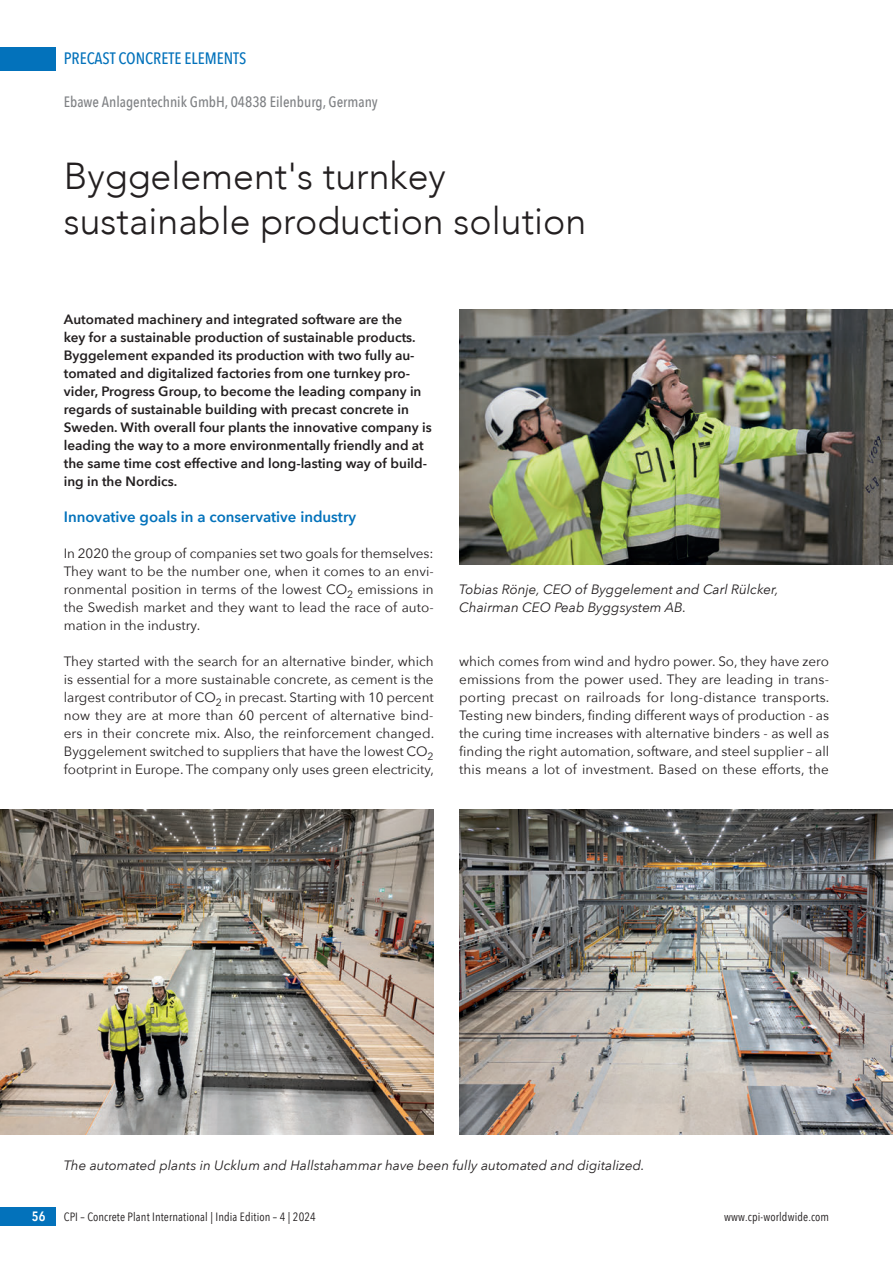
<style>
.page{position:relative;width:893px;height:1263px;background:#fff}
.page>*{position:absolute;margin:0;border:0;box-sizing:border-box;transform-origin:0 0}
.t1{font:300 37.5px/45px "Avenir";color:#231f20}
.t2{font:500 16.5px "Avenir Next Condensed";color:#0372bb}
.t3{font:500 15px "Avenir Next Condensed";color:#808285}
.t4{font:600 15px "Avenir Next";color:#0372bb}
.t5{font:13.5px/18px "Avenir Next";color:#231f20;text-align:justify}
.t6{font:600 13.5px/18px "Avenir Next";color:#231f20}
.t7{font:italic 13.5px/18px "Avenir Next";color:#231f20}
.t8{font:600 13.5px "Avenir Next Condensed";color:#fff}
.t9{font:12px "Avenir Next Condensed";letter-spacing:.01em;color:#231f20}
</style>
<div class="page">
<div style="left:0;top:47px;width:55px;height:23px;background:#0372bb"></div>
<div style="left:0;top:1208px;width:55px;height:18px;background:#0372bb"></div>
<img style="left:459px;top:309px;width:434px;height:256px">
<img style="left:0;top:809px;width:434px;height:325px">
<img style="left:459px;top:809px;width:434px;height:325px">
<p class="t2" style="left:64px;top:49px;width:184px">PRECAST CONCRETE ELEMENTS</p>
<p class="t3" style="left:64px;top:92px;width:316px">Ebawe Anlagentechnik GmbH, 04838 Eilenburg, Germany</p>
<h1 class="t1" style="left:64px;top:153px;width:524px">Byggelement's turnkey sustainable production solution</h1>
<p class="t6" style="left:64px;top:310px;width:369px">Automated machinery and integrated software are the<br>key for a sustainable production of sustainable products.<br>Byggelement expanded its production with two fully au&shy;tomated and digitalized factories from one turnkey pro&shy;vider, Progress Group, to become the leading company in regards of sustainable building with precast concrete in Sweden. With overall four plants the innovative company is leading the way to a more environmentally friendly and at the same time cost effective and long-lasting way of build&shy;ing in the Nordics.</p>
<p class="t4" style="left:64px;top:504px;width:294px">Innovative goals in a conservative industry</p>
<p class="t5" style="left:64px;top:544px;width:371px">In 2020 the group of companies set two goals for themselves:<br>They want to be the number one, when it comes to an envi&shy;ronmental position in terms of the lowest CO<sub>2</sub> emissions in the Swedish market and they want to lead the race of auto&shy;mation in the industry.</p>
<p class="t5" style="left:64px;top:652px;width:372px">They started with the search for an alternative binder, which is essential for a more sustainable concrete, as cement is the largest contributor of CO<sub>2</sub> in precast. Starting with 10 percent now they are at more than 60 percent of alternative bind&shy;ers in their concrete mix. Also, the reinforcement changed.<br>Byggelement switched to suppliers that have the lowest CO<sub>2 </sub>footprint in Europe. The company only uses green electricity,</p>
<p class="t5" style="left:459px;top:652px;width:372px">which comes from wind and hydro power. So, they have zero emissions from the power used. They are leading in trans&shy;porting precast on railroads for long-distance transports.<br>Testing new binders, finding different ways of production - as the curing time increases with alternative binders - as well as finding the right automation, software, and steel supplier – all this means a lot of investment. Based on these efforts, the</p>
<p class="t7" style="left:459px;top:580px;width:321px">Tobias Rönje, CEO of Byggelement and Carl Rülcker,<br>Chairman CEO Peab Byggsystem AB.</p>
<p class="t7" style="left:64px;top:1156px;width:582px">The automated plants in Ucklum and Hallstahammar have been fully automated and digitalized.</p>
<p class="t8" style="left:32px;top:1205px;width:15px">56</p>
<p class="t9" style="left:64px;top:1207px;width:254px">CPI – Concrete Plant International | India Edition – 4 | 2024</p>
<p class="t9" style="left:724px;top:1207px;width:107px">www.cpi-worldwide.com</p>
</div>
